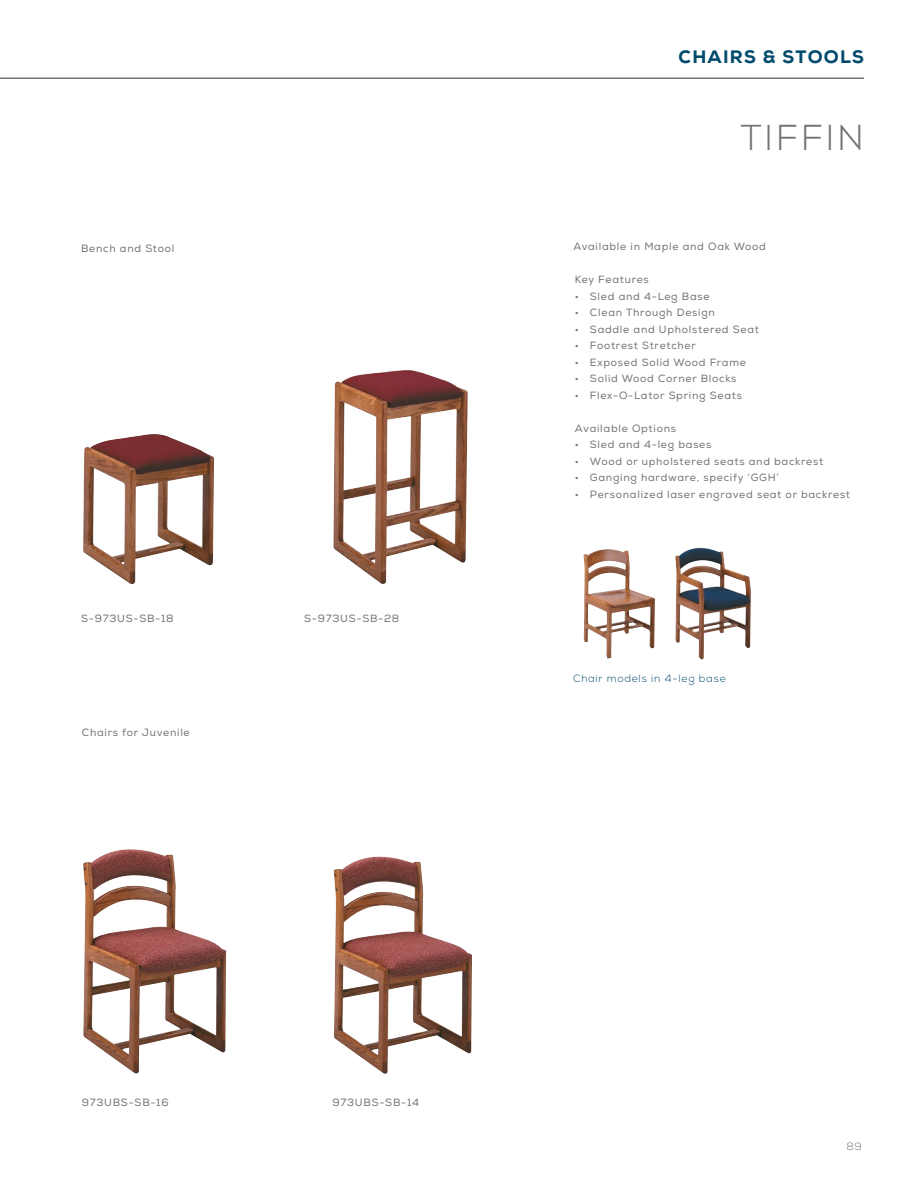
<style>
.page{position:relative;width:918px;height:1188px;background:#fff}
.page>*{position:absolute;margin:0;border:0;box-sizing:border-box;transform-origin:0 0}
.t1{font:300 36px "Nexa";letter-spacing:.07em;color:#717271}
.t2{font:800 18px "Nexa";letter-spacing:.07em;color:#004b6c}
.t3{font:10.5px "Nexa";letter-spacing:.07em;color:#717271}
.t4{font:300 10.5px "Nexa";letter-spacing:.07em;color:#004b6c}
.t5{font:300 10.5px "Nexa";color:#717271}
</style>
<div class="page">
<hr style="left:0;top:77px;width:864px;height:2px;background:#717271">
<img style="left:83px;top:434px;width:131px;height:150px">
<img style="left:333px;top:370px;width:135px;height:214px">
<img style="left:83px;top:849px;width:143px;height:225px">
<img style="left:675px;top:548px;width:76px;height:111px">
<img style="left:583px;top:549px;width:72px;height:110px">
<img style="left:333px;top:857px;width:139px;height:217px">
<p class="t3" style="left:81px;top:242px;width:95px">Bench and Stool</p>
<p class="t3" style="left:81px;top:612px;width:94px">S-973US-SB-18</p>
<p class="t3" style="left:304px;top:612px;width:97px">S-973US-SB-28</p>
<p class="t3" style="left:82px;top:726px;width:109px">Chairs for Juvenile</p>
<p class="t3" style="left:82px;top:1096px;width:88px">973UBS-SB-16</p>
<p class="t3" style="left:333px;top:1096px;width:88px">973UBS-SB-14</p>
<h2 class="t2" style="left:679px;top:46px;width:187px">CHAIRS &amp; STOOLS</h2>
<p class="t1" style="left:740px;top:117px;width:125px">TIFFIN</p>
<p class="t3" style="left:573px;top:240px;width:194px">Available in Maple and Oak Wood</p>
<p class="t3" style="left:575px;top:273px;width:75px">Key Features</p>
<p class="t3" style="left:575px;top:290px;width:136px">• Sled and 4-Leg Base</p>
<p class="t3" style="left:575px;top:306px;width:141px">• Clean Through Design</p>
<p class="t3" style="left:575px;top:323px;width:186px">• Saddle and Upholstered Seat</p>
<p class="t3" style="left:575px;top:339px;width:123px">• Footrest Stretcher</p>
<p class="t3" style="left:575px;top:356px;width:172px">• Exposed Solid Wood Frame</p>
<p class="t3" style="left:575px;top:372px;width:163px">• Solid Wood Corner Blocks</p>
<p class="t3" style="left:575px;top:389px;width:169px">• Flex-O-Lator Spring Seats</p>
<p class="t3" style="left:575px;top:422px;width:103px">Available Options</p>
<p class="t3" style="left:575px;top:438px;width:138px">• Sled and 4-leg bases</p>
<p class="t3" style="left:575px;top:455px;width:250px">• Wood or upholstered seats and backrest</p>
<p class="t3" style="left:575px;top:471px;width:205px">• Ganging hardware, specify ‘GGH’</p>
<p class="t3" style="left:575px;top:488px;width:277px">• Personalized laser engraved seat or backrest</p>
<p class="t4" style="left:573px;top:672px;width:154px">Chair models in 4-leg base</p>
<p class="t5" style="left:847px;top:1140px;width:17px">89</p>
</div>
